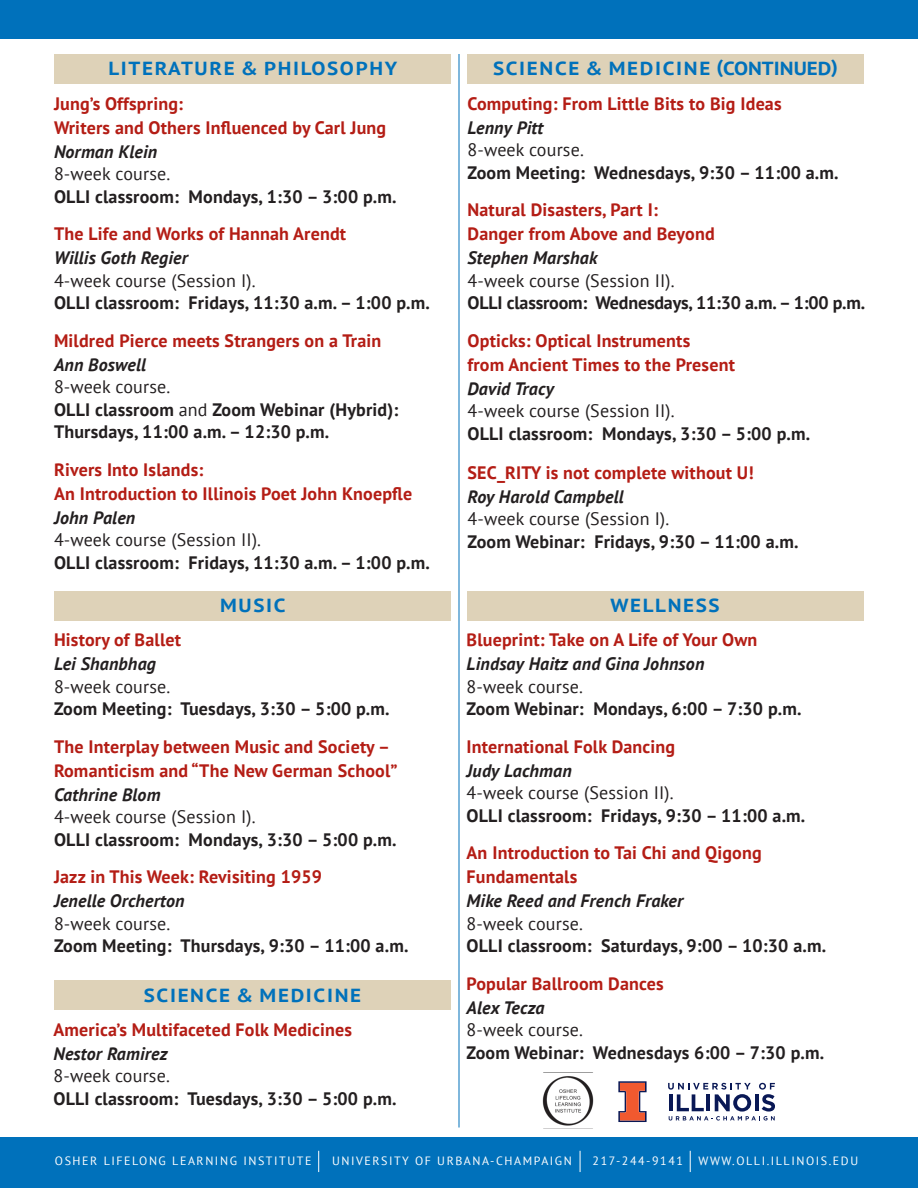
<style>
.page{position:relative;width:918px;height:1188px;background:#fff}
.page>*{position:absolute;margin:0;border:0;box-sizing:border-box;transform-origin:0 0}
.Course_Catagories{font:700 18.9px "PT Sans";letter-spacing:.08em;color:#0071bb;scale:1.11 1}
.Course_Title{font:700 18px/24px "PT Sans";letter-spacing:.01em;color:#b41d15}
.Course_Location{font:700 18px/22.5px "PT Sans";letter-spacing:.01em;color:#231f20}
.Body{font:18px "PT Sans";letter-spacing:.01em;color:#231f20}
.Instructor_Name{font:italic 700 18px "PT Sans";letter-spacing:.01em;color:#231f20}
.Course_Location-2{font:700 18px "PT Sans";letter-spacing:-.01em;color:#231f20}
.Course_Title-2{font:12px "PT Sans";letter-spacing:.13em;color:#fff}
.s1{font-weight:400}
</style>
<div class="page">
<div style="left:54px;top:54px;width:397px;height:30px;background:#ded2b8"></div>
<div style="left:54px;top:980px;width:397px;height:30px;background:#ded2b8"></div>
<div style="left:467px;top:591px;width:397px;height:29px;background:#ded2b8"></div>
<div style="left:54px;top:591px;width:397px;height:29px;background:#ded2b8"></div>
<div style="left:0;top:0;width:918px;height:38px;background:#0071bb"></div>
<div style="left:0;top:1137px;width:918px;height:51px;background:#0071bb"></div>
<svg style="left:318px;top:1151px;width:1px;height:21px"></svg>
<svg style="left:580px;top:1151px;width:1px;height:21px"></svg>
<svg style="left:690px;top:1151px;width:1px;height:21px"></svg>
<hr style="left:459px;top:54px;width:1px;height:1074px;background:#0071bb">
<div style="left:467px;top:54px;width:397px;height:30px;background:#ded2b8"></div>
<svg style="left:618px;top:1081px;width:29px;height:41px"></svg>
<svg style="left:668px;top:1083px;width:107px;height:38px"></svg>
<img style="left:542px;top:1072px;width:52px;height:57px">
<p class="Course_Catagories" style="left:108px;top:56px;width:262px">LITERATURE &amp; PHILOSOPHY</p>
<p class="Course_Title" style="left:54px;top:91px;width:334px">Jung’s Offspring:<br>Writers and Others Influenced by Carl Jung</p>
<p class="Instructor_Name" style="left:54px;top:139px;width:105px">Norman Klein</p>
<p class="Body" style="left:54px;top:162px;width:118px">8-week course.</p>
<p class="Course_Location" style="left:54px;top:185px;width:344px">OLLI classroom: Mondays, 1:30 – 3:00 p.m.</p>
<p class="Course_Title" style="left:54px;top:221px;width:294px">The Life and Works of Hannah Arendt</p>
<p class="Instructor_Name" style="left:54px;top:246px;width:135px">Willis Goth Regier</p>
<p class="Body" style="left:54px;top:269px;width:203px">4-week course (Session I).</p>
<p class="Course_Location" style="left:54px;top:291px;width:377px">OLLI classroom: Fridays, 11:30 a.m. – 1:00 p.m.</p>
<p class="Course_Title" style="left:54px;top:328px;width:329px">Mildred Pierce meets Strangers on a Train</p>
<p class="Instructor_Name" style="left:54px;top:352px;width:94px">Ann Boswell</p>
<p class="Body" style="left:54px;top:375px;width:118px">8-week course.</p>
<p class="Course_Location" style="left:54px;top:398px;width:346px">OLLI classroom <span class="s1">and</span> Zoom Webinar (Hybrid):<br>Thursdays, 11:00 a.m. – 12:30 p.m.</p>
<p class="Course_Title" style="left:54px;top:457px;width:360px">Rivers Into Islands:<br>An Introduction to Illinois Poet John Knoepfle</p>
<p class="Instructor_Name" style="left:54px;top:505px;width:83px">John Palen</p>
<p class="Body" style="left:54px;top:528px;width:209px">4-week course (Session II).</p>
<p class="Course_Location" style="left:54px;top:551px;width:377px">OLLI classroom: Fridays, 11:30 a.m. – 1:00 p.m.</p>
<p class="Course_Catagories" style="left:220px;top:593px;width:61px">MUSIC</p>
<p class="Course_Title" style="left:54px;top:628px;width:129px">History of Ballet</p>
<p class="Instructor_Name" style="left:54px;top:652px;width:104px">Lei Shanbhag</p>
<p class="Body" style="left:54px;top:675px;width:118px">8-week course.</p>
<p class="Course_Location" style="left:54px;top:697px;width:337px">Zoom Meeting: Tuesdays, 3:30 – 5:00 p.m.</p>
<p class="Course_Title" style="left:54px;top:734px;width:345px">The Interplay between Music and Society –<br>Romanticism and “The New German School”</p>
<p class="Instructor_Name" style="left:54px;top:783px;width:108px">Cathrine Blom</p>
<p class="Body" style="left:54px;top:805px;width:203px">4-week course (Session I).</p>
<p class="Course_Location" style="left:54px;top:828px;width:344px">OLLI classroom: Mondays, 3:30 – 5:00 p.m.</p>
<p class="Course_Title" style="left:54px;top:865px;width:270px">Jazz in This Week: Revisiting 1959</p>
<p class="Instructor_Name" style="left:54px;top:889px;width:132px">Jenelle Orcherton</p>
<p class="Body" style="left:54px;top:912px;width:118px">8-week course.</p>
<p class="Course_Location" style="left:54px;top:934px;width:356px">Zoom Meeting: Thursdays, 9:30 – 11:00 a.m.</p>
<p class="Course_Catagories" style="left:144px;top:983px;width:197px">SCIENCE &amp; MEDICINE</p>
<p class="Course_Title" style="left:54px;top:1017px;width:300px">America’s Multifaceted Folk Medicines</p>
<p class="Instructor_Name" style="left:54px;top:1042px;width:116px">Nestor Ramirez</p>
<p class="Body" style="left:54px;top:1065px;width:118px">8-week course.</p>
<p class="Course_Location" style="left:54px;top:1087px;width:345px">OLLI classroom: Tuesdays, 3:30 – 5:00 p.m.</p>
<p class="Course_Catagories" style="left:493px;top:56px;width:312px">SCIENCE &amp; MEDICINE (CONTINUED)</p>
<p class="Course_Title" style="left:468px;top:91px;width:316px">Computing: From Little Bits to Big Ideas</p>
<p class="Instructor_Name" style="left:468px;top:115px;width:77px">Lenny Pitt</p>
<p class="Body" style="left:468px;top:138px;width:118px">8-week course.</p>
<p class="Course_Location" style="left:468px;top:161px;width:373px">Zoom Meeting: Wednesdays, 9:30 – 11:00 a.m.</p>
<p class="Course_Title" style="left:468px;top:197px;width:249px">Natural Disasters, Part I:<br>Danger from Above and Beyond</p>
<p class="Instructor_Name" style="left:468px;top:246px;width:131px">Stephen Marshak</p>
<p class="Body" style="left:468px;top:269px;width:209px">4-week course (Session II).</p>
<p class="Course_Location-2" style="left:468px;top:291px;width:399px">OLLI classroom: Wednesdays, 11:30 a.m. – 1:00 p.m.</p>
<p class="Course_Title" style="left:468px;top:328px;width:269px">Opticks: Optical Instruments<br>from Ancient Times to the Present</p>
<p class="Instructor_Name" style="left:468px;top:376px;width:88px">David Tracy</p>
<p class="Body" style="left:468px;top:399px;width:209px">4-week course (Session II).</p>
<p class="Course_Location" style="left:468px;top:422px;width:344px">OLLI classroom: Mondays, 3:30 – 5:00 p.m.</p>
<p class="Course_Title" style="left:468px;top:460px;width:288px">SEC_RITY is not complete without U!</p>
<p class="Instructor_Name" style="left:468px;top:484px;width:158px">Roy Harold Campbell</p>
<p class="Body" style="left:468px;top:507px;width:203px">4-week course (Session I).</p>
<p class="Course_Location" style="left:468px;top:530px;width:333px">Zoom Webinar: Fridays, 9:30 – 11:00 a.m.</p>
<p class="Course_Catagories" style="left:610px;top:593px;width:100px">WELLNESS</p>
<p class="Course_Title" style="left:467px;top:628px;width:292px">Blueprint: Take on A Life of Your Own</p>
<p class="Instructor_Name" style="left:467px;top:652px;width:239px">Lindsay Haitz and Gina Johnson</p>
<p class="Body" style="left:467px;top:675px;width:118px">8-week course.</p>
<p class="Course_Location" style="left:467px;top:697px;width:336px">Zoom Webinar: Mondays, 6:00 – 7:30 p.m.</p>
<p class="Course_Title" style="left:467px;top:734px;width:210px">International Folk Dancing</p>
<p class="Instructor_Name" style="left:467px;top:759px;width:107px">Judy Lachman</p>
<p class="Body" style="left:467px;top:781px;width:209px">4-week course (Session II).</p>
<p class="Course_Location" style="left:467px;top:804px;width:340px">OLLI classroom: Fridays, 9:30 – 11:00 a.m.</p>
<p class="Course_Title" style="left:467px;top:841px;width:297px">An Introduction to Tai Chi and Qigong<br>Fundamentals</p>
<p class="Instructor_Name" style="left:467px;top:889px;width:218px">Mike Reed and French Fraker</p>
<p class="Body" style="left:467px;top:912px;width:118px">8-week course.</p>
<p class="Course_Location" style="left:467px;top:934px;width:361px">OLLI classroom: Saturdays, 9:00 – 10:30 a.m.</p>
<p class="Course_Title" style="left:467px;top:971px;width:199px">Popular Ballroom Dances</p>
<p class="Instructor_Name" style="left:467px;top:996px;width:80px">Alex Tecza</p>
<p class="Body" style="left:467px;top:1018px;width:118px">8-week course.</p>
<p class="Course_Location" style="left:467px;top:1041px;width:359px">Zoom Webinar: Wednesdays 6:00 – 7:30 p.m.</p>
<p class="Course_Title-2" style="left:55px;top:1153px;width:258px">OSHER LIFELONG LEARNING INSTITUTE</p>
<p class="Course_Title-2" style="left:332px;top:1153px;width:241px">UNIVERSITY OF URBANA-CHAMPAIGN</p>
<p class="Course_Title-2" style="left:593px;top:1153px;width:92px">217-244-9141</p>
<p class="Course_Title-2" style="left:699px;top:1153px;width:161px">WWW.OLLI.ILLINOIS.EDU</p>
</div>
